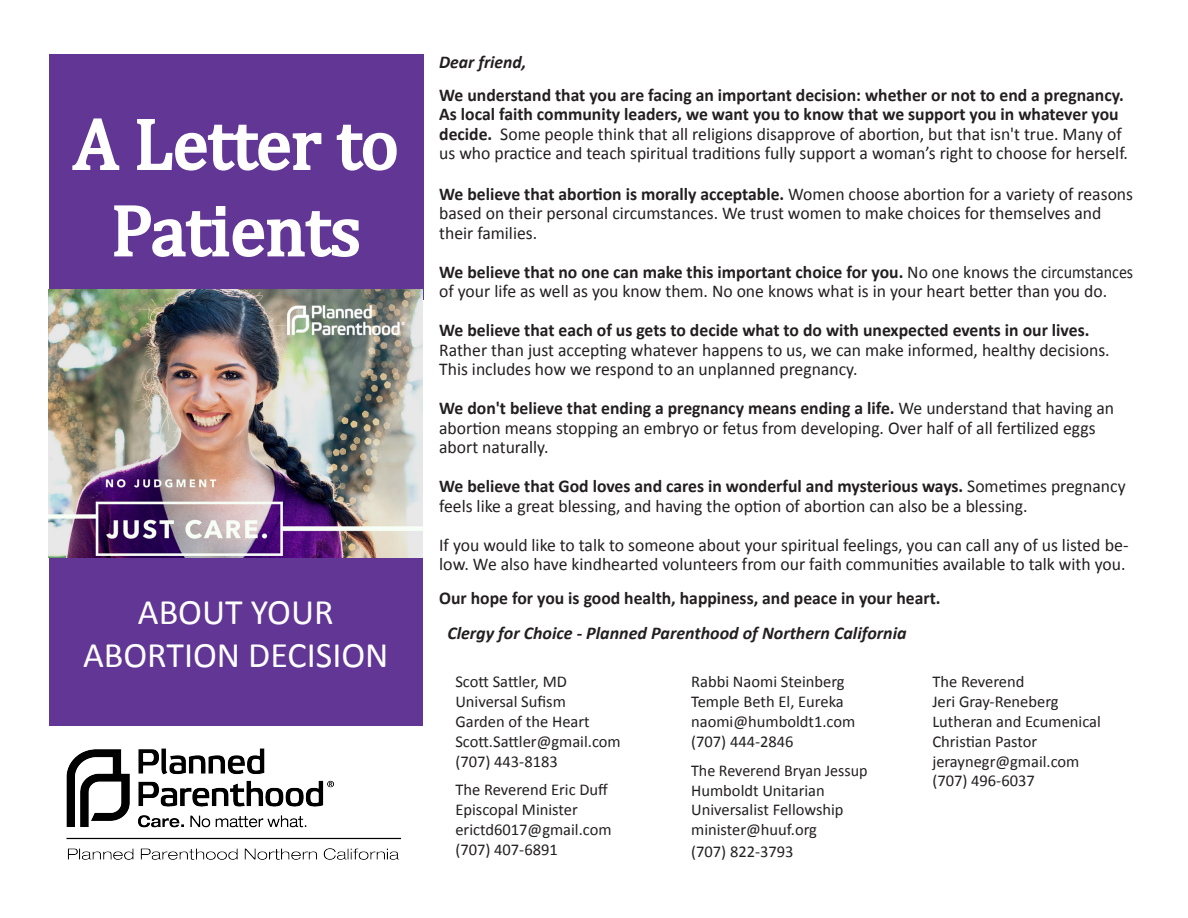
<style>
.page{position:relative;width:1188px;height:918px;background:#fff}
.page>*{position:absolute;margin:0;border:0;box-sizing:border-box;transform-origin:0 0}
.t1{font:72px/86.4px "Cambria";color:#fff;text-align:center}
.t2{font:36px "Calibri";color:#fff}
.t3{font:18px/19.5px "Calibri";color:#231f20}
.t4{font:italic 700 18px "Calibri";color:#231f20}
.t5{font:700 18px "Calibri";color:#231f20}
.t6{font:16.5px/19.8px "Calibri";color:#231f20}
.s1{font-weight:700}
</style>
<div class="page">
<div style="left:49px;top:54px;width:374px;height:246px;background:#613695"></div>
<svg style="left:72px;top:118px;width:48px;height:52px"></svg>
<svg style="left:137px;top:119px;width:185px;height:52px"></svg>
<svg style="left:336px;top:124px;width:61px;height:47px"></svg>
<svg style="left:114px;top:205px;width:245px;height:52px"></svg>
<div style="left:49px;top:547px;width:374px;height:178px;background:#613695"></div>
<img style="left:66px;top:748px;width:336px;height:112px">
<img style="left:48px;top:290px;width:375px;height:268px">
<p class="t1" style="left:74px;top:100px;width:327px">A Letter to<br>Patients</p>
<p class="t2" style="left:138px;top:589px;width:197px">ABOUT YOUR</p>
<p class="t2" style="left:83px;top:632px;width:307px">ABORTION DECISION</p>
<p class="t4" style="left:439px;top:50px;width:89px">Dear friend,</p>
<p class="t3" style="left:439px;top:85px;width:690px"><span class="s1">We understand that you are facing an important decision: whether or not to end a pregnancy.<br>As local faith community leaders, we want you to know that we support you in whatever you decide.</span> Some people think that all religions disapprove of abortion, but that isn't true. Many of us who practice and teach spiritual traditions fully support a woman’s right to choose for herself.</p>
<p class="t3" style="left:439px;top:184px;width:695px"><span class="s1">We believe that abortion is morally acceptable.</span> Women choose abortion for a variety of reasons based on their personal circumstances. We trust women to make choices for themselves and their families.</p>
<p class="t3" style="left:439px;top:262px;width:696px"><span class="s1">We believe that no one can make this important choice for you.</span> No one knows the circumstances of your life as well as you know them. No one knows what is in your heart better than you do.</p>
<p class="t3" style="left:439px;top:320px;width:672px"><span class="s1">We believe that each of us gets to decide what to do with unexpected events in our lives.<br></span>Rather than just accepting whatever happens to us, we can make informed, healthy decisions.<br>This includes how we respond to an unplanned pregnancy.</p>
<p class="t3" style="left:439px;top:398px;width:676px"><span class="s1">We don't believe that ending a pregnancy means ending a life.</span> We understand that having an abortion means stopping an embryo or fetus from developing. Over half of all fertilized eggs abort naturally.</p>
<p class="t3" style="left:439px;top:476px;width:688px"><span class="s1">We believe that God loves and cares in wonderful and mysterious ways.</span> Sometimes pregnancy feels like a great blessing, and having the option of abortion can also be a blessing.</p>
<p class="t3" style="left:439px;top:535px;width:691px">If you would like to talk to someone about your spiritual feelings, you can call any of us listed be&shy;low. We also have kindhearted volunteers from our faith communities available to talk with you.</p>
<p class="t5" style="left:439px;top:586px;width:503px">Our hope for you is good health, happiness, and peace in your heart.</p>
<p class="t4" style="left:447px;top:622px;width:461px">Clergy for Choice - Planned Parenthood of Northern California</p>
<p class="t6" style="left:455px;top:672px;width:113px">Scott Sattler, MD<br>Universal Sufism</p>
<p class="t6" style="left:455px;top:712px;width:136px">Garden of the Heart</p>
<p class="t6" style="left:455px;top:731px;width:167px">Scott.Sattler@gmail.com</p>
<p class="t6" style="left:455px;top:751px;width:104px">(707) 443-8183</p>
<p class="t6" style="left:455px;top:780px;width:154px">The Reverend Eric Duff</p>
<p class="t6" style="left:455px;top:800px;width:124px">Episcopal Minister</p>
<p class="t6" style="left:455px;top:820px;width:158px">erictd6017@gmail.com</p>
<p class="t6" style="left:455px;top:839px;width:104px">(707) 407-6891</p>
<p class="t6" style="left:691px;top:672px;width:155px">Rabbi Naomi Steinberg</p>
<p class="t6" style="left:691px;top:692px;width:154px">Temple Beth El, Eureka</p>
<p class="t6" style="left:691px;top:712px;width:166px">naomi@humboldt1.com</p>
<p class="t6" style="left:691px;top:731px;width:104px">(707) 444-2846</p>
<p class="t6" style="left:691px;top:761px;width:178px">The Reverend Bryan Jessup</p>
<p class="t6" style="left:691px;top:780px;width:135px">Humboldt Unitarian</p>
<p class="t6" style="left:691px;top:800px;width:154px">Universalist Fellowship</p>
<p class="t6" style="left:691px;top:820px;width:127px">minister@huuf.org</p>
<p class="t6" style="left:691px;top:842px;width:104px">(707) 822-3793</p>
<p class="t6" style="left:932px;top:672px;width:94px">The Reverend</p>
<p class="t6" style="left:932px;top:692px;width:128px">Jeri Gray-Reneberg</p>
<p class="t6" style="left:932px;top:712px;width:170px">Lutheran and Ecumenical<br>Christian Pastor</p>
<p class="t6" style="left:932px;top:751px;width:149px">jeraynegr@gmail.com</p>
<p class="t6" style="left:932px;top:771px;width:104px">(707) 496-6037</p>
</div>
